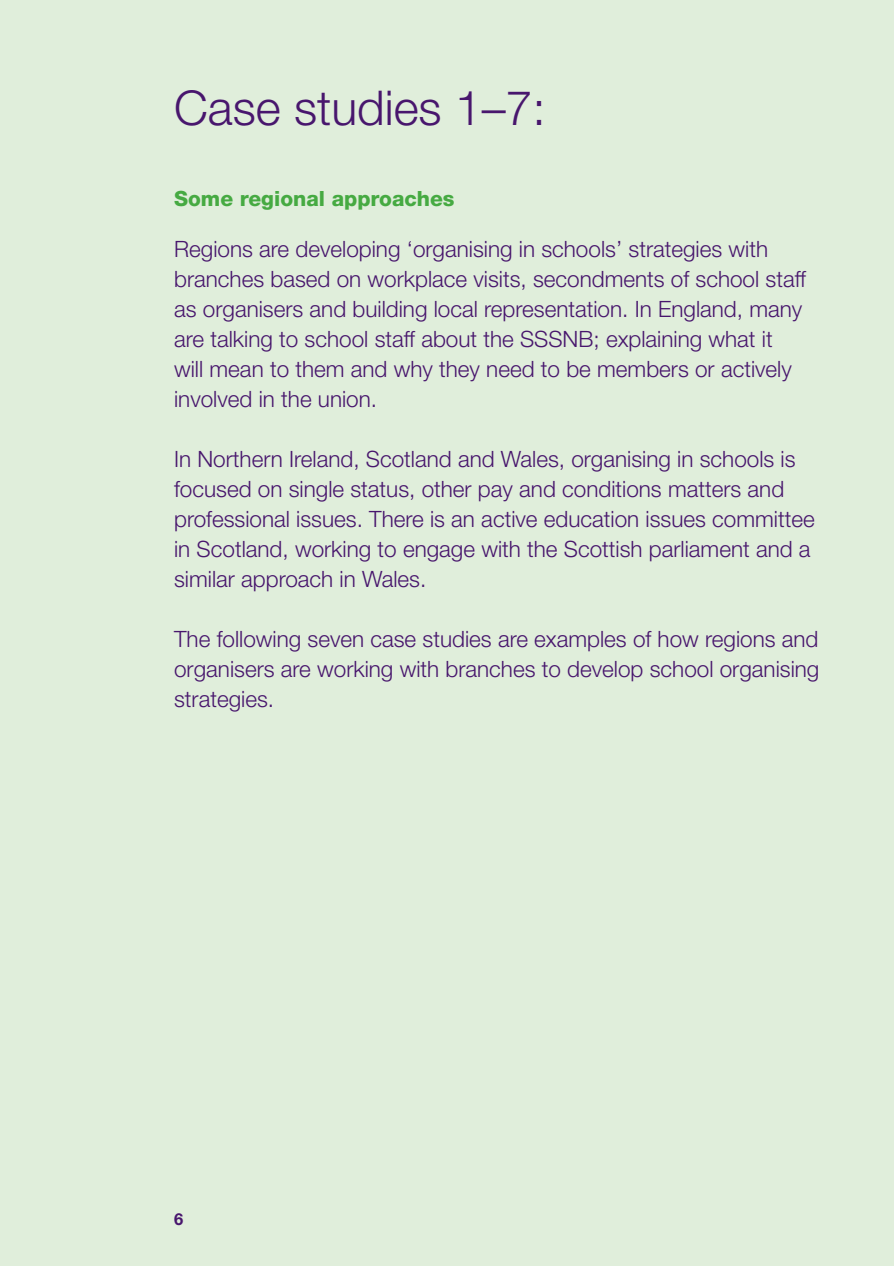
<style>
.page{position:relative;width:894px;height:1266px;background:#fff}
.page>*{position:absolute;margin:0;border:0;box-sizing:border-box;transform-origin:0 0}
.t1{font:300 48px "Helvetica Neue";color:#48166d}
.t2{font:300 22.5px/30px "Helvetica Neue";color:#48166d}
.t3{font:800 21px "Helvetica Neue";color:#46aa42}
.t4{font:700 16.5px "Helvetica Neue";color:#48166d}
</style>
<div class="page">
<div style="left:0;top:0;width:894px;height:1265px;background:#e0eedb"></div>
<h1 class="t1" style="left:174px;top:79px;width:373px">Case studies 1–7:</h1>
<p class="t3" style="left:174px;top:186px;width:282px">Some regional approaches</p>
<p class="t2" style="left:174px;top:233px;width:633px">Regions are developing ‘organising in schools’ strategies with branches based on workplace visits, secondments of school staff as organisers and building local representation. In England, many are talking to school staff about the SSSNB; explaining what it will mean to them and why they need to be members or actively involved in the union.</p>
<p class="t2" style="left:174px;top:443px;width:642px">In Northern Ireland, Scotland and Wales, organising in schools is focused on single status, other pay and conditions matters and professional issues. There is an active education issues committee in Scotland, working to engage with the Scottish parliament and a similar approach in Wales.</p>
<p class="t2" style="left:174px;top:623px;width:647px;text-align:justify">The following seven case studies are examples of how regions and organisers are working with branches to develop school organising strategies.</p>
<p class="t4" style="left:174px;top:1208px;width:11px">6</p>
</div>
